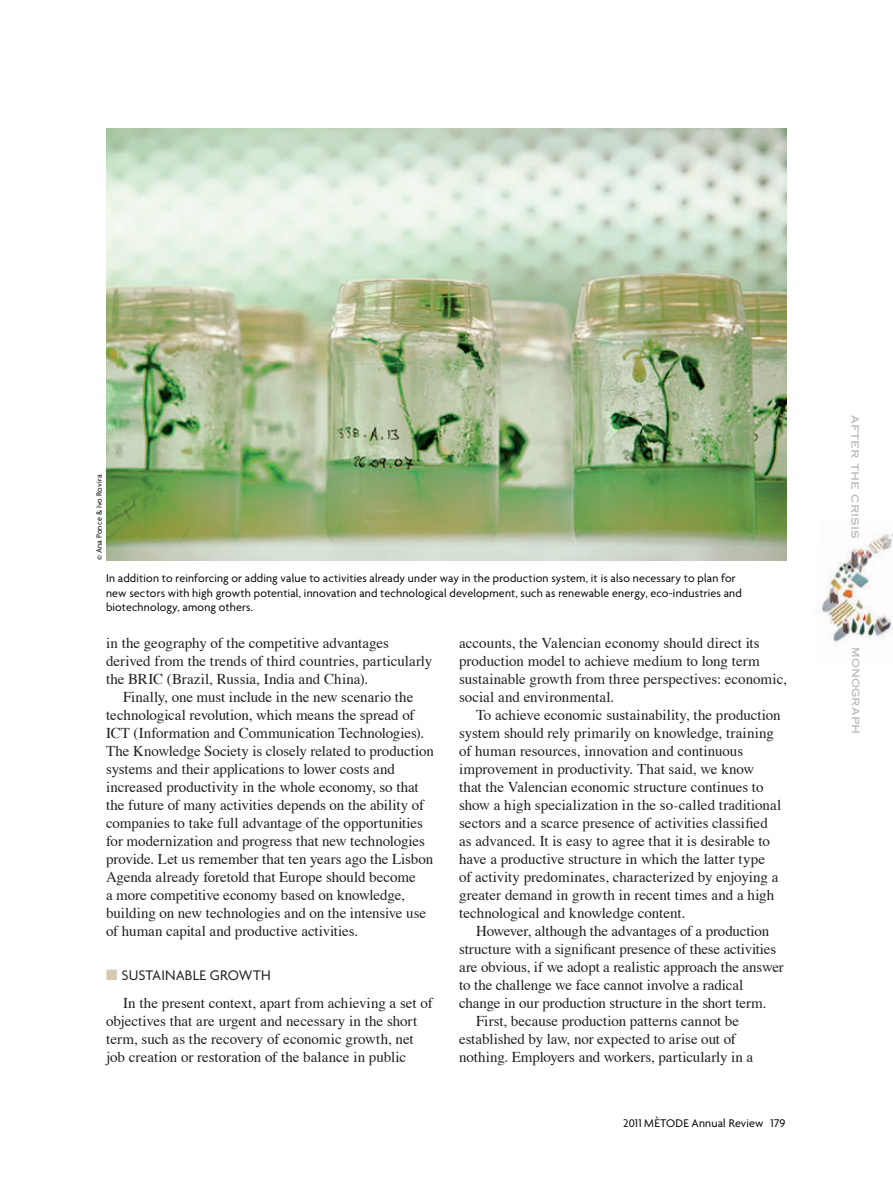
<style>
.page{position:relative;width:893px;height:1191px;background:#fff}
.page>*{position:absolute;margin:0;border:0;box-sizing:border-box;transform-origin:0 0}
.t1{font:15px/18px "Times";letter-spacing:-.005em;color:#231f20}
.t2{font:15px "Agenda";letter-spacing:.005em;color:#231f20}
.t3{font:12px/14.2px "Agenda";letter-spacing:.015em;color:#000}
.t4{font:12px "Copperplate Thirty One AB";color:#bcbdc0}
.t5{font:8.25px "Agenda";letter-spacing:.02em;color:#000}
.s1{color:#d4c8b2}
</style>
<div class="page">
<img style="left:819px;top:532px;width:74px;height:111px">
<img style="left:106px;top:129px;width:681px;height:431px">
<p class="t5" style="left:96px;top:560px;width:87px;rotate:-90deg">© Ana Ponce &amp; Ivo Rovira</p>
<p class="t3" style="left:106px;top:572px;width:637px">In addition to reinforcing or adding value to activities already under way in the production system, it is also necessary to plan for new sectors with high growth potential, innovation and technological development, such as renewable energy, eco-industries and biotechnology, among others.</p>
<p class="t1" style="left:106px;top:635px;width:328px">in the geography of the competitive advantages derived from the trends of third countries, particularly the BRIC (Brazil, Russia, India and China).</p>
<p class="t1" style="left:106px;top:689px;width:329px;text-indent:17px">Finally, one must include in the new scenario the technological revolution, which means the spread of ICT (Information and Communication Technologies).<br>The Knowledge Society is closely related to production systems and their applications to lower costs and increased productivity in the whole economy, so that the future of many activities depends on the ability of companies to take full advantage of the opportunities for modernization and progress that new technologies provide. Let us remember that ten years ago the Lisbon Agenda already foretold that Europe should become<br>a more competitive economy based on knowledge, building on new technologies and on the intensive use of human capital and productive activities.</p>
<p class="t2" style="left:106px;top:968px;width:166px"><span class="s1">■</span> SUSTAINABLE GROWTH</p>
<p class="t1" style="left:106px;top:995px;width:328px;text-indent:17px">In the present context, apart from achieving a set of objectives that are urgent and necessary in the short term, such as the recovery of economic growth, net job creation or restoration of the balance in public</p>
<p class="t1" style="left:459px;top:635px;width:329px">accounts, the Valencian economy should direct its production model to achieve medium to long term sustainable growth from three perspectives: economic, social and environmental.</p>
<p class="t1" style="left:459px;top:707px;width:324px;text-indent:17px">To achieve economic sustainability, the production system should rely primarily on knowledge, training of human resources, innovation and continuous improvement in productivity. That said, we know<br>that the Valencian economic structure continues to show a high specialization in the so-called traditional sectors and a scarce presence of activities classified as advanced. It is easy to agree that it is desirable to have a productive structure in which the latter type<br>of activity predominates, characterized by enjoying a greater demand in growth in recent times and a high technological and knowledge content.</p>
<p class="t1" style="left:476px;top:923px;width:295px">However, although the advantages of a production</p>
<p class="t1" style="left:459px;top:941px;width:319px">structure with a significant presence of these activities</p>
<p class="t1" style="left:459px;top:959px;width:326px">are obvious, if we adopt a realistic approach the answer</p>
<p class="t1" style="left:459px;top:977px;width:286px">to the challenge we face cannot involve a radical</p>
<p class="t1" style="left:459px;top:995px;width:309px">change in our production structure in the short term.</p>
<p class="t1" style="left:476px;top:1013px;width:264px">First, because production patterns cannot be</p>
<p class="t1" style="left:459px;top:1031px;width:278px">established by law, nor expected to arise out of</p>
<p class="t1" style="left:459px;top:1049px;width:296px">nothing. Employers and workers, particularly in a</p>
<p class="t3" style="left:623px;top:1116px;width:164px">2011 MÈTODE Annual Review 179</p>
<p class="t4" style="left:863px;top:415px;width:125px;rotate:90deg">after the crisis</p>
<p class="t4" style="left:863px;top:647px;width:89px;rotate:90deg">monograph</p>
</div>
